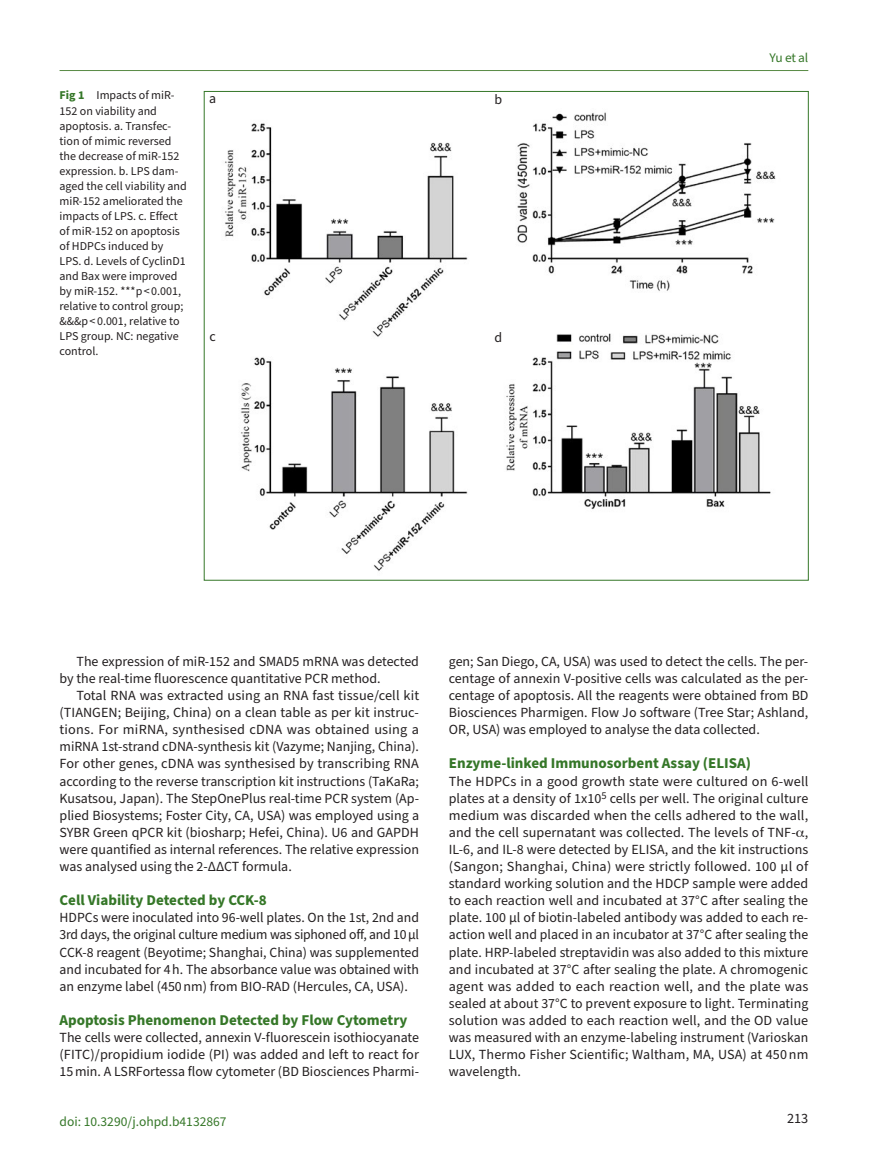
<style>
.page{position:relative;width:878px;height:1175px;background:#fff}
.page>*{position:absolute;margin:0;border:0;box-sizing:border-box;transform-origin:0 0}
.t1{font:700 15px "Source Sans Pro";color:#357728}
.t2{font:14.25px "Source Sans Pro";color:#231f20}
.t3{font:13.95px/17.1px "Source Sans Pro";color:#231f20;text-align:justify}
.t4{font:13.5px "Source Sans Pro";color:#357728}
.t5{font:13.05px "Source Sans Pro";color:#357728}
.t6{font:12px/15px "Source Sans Pro";color:#231f20}
.s1{font-weight:700;color:#357728}
</style>
<div class="page">
<hr style="left:60px;top:70px;width:748px;height:1px;background:#598b45">
<img style="left:225px;top:112px;width:551px;height:459px">
<p class="t6" style="left:60px;top:88px;width:129px"><span class="s1">Fig 1</span> Impacts of miR-<br>152 on viability and apoptosis. a. Transfec&shy;tion of mimic reversed the decrease of miR-152 expression. b. LPS dam&shy;aged the cell viability and miR-152 ameliorated the impacts of LPS. c. Effect of miR-152 on apoptosis of HDPCs induced by<br>LPS. d. Levels of CyclinD1 and Bax were improved by miR-152. ***p &lt; 0.001, relative to control group; &amp;&amp;&amp;p &lt; 0.001, relative to<br>LPS group. NC: negative control.</p>
<p class="t3" style="left:209px;top:91px;width:9px">a</p>
<p class="t3" style="left:210px;top:329px;width:8px">c</p>
<p class="t3" style="left:494px;top:91px;width:9px">b</p>
<p class="t3" style="left:494px;top:329px;width:9px">d</p>
<p class="t5" style="left:769px;top:49px;width:40px">Yu et al</p>
<p class="t3" style="left:60px;top:653px;width:361px;text-indent:17px">The expression of miR-152 and SMAD5 mRNA was detected by the real-time fluorescence quantitative PCR method.</p>
<p class="t3" style="left:60px;top:687px;width:361px;text-indent:17px">Total RNA was extracted using an RNA fast tissue/cell kit (TIANGEN; Beijing, China) on a clean table as per kit instruc&shy;tions. For miRNA, synthesised cDNA was obtained using a miRNA 1st-strand cDNA-synthesis kit (Vazyme; Nanjing, China).<br>For other genes, cDNA was synthesised by transcribing RNA according to the reverse transcription kit instructions (TaKaRa; Kusatsou, Japan). The StepOnePlus real-time PCR system (Ap&shy;plied Biosystems; Foster City, CA, USA) was employed using a SYBR Green qPCR kit (biosharp; Hefei, China). U6 and GAPDH were quantified as internal references. The relative expression was analysed using the 2-∆∆CT formula.</p>
<p class="t1" style="left:60px;top:890px;width:209px">Cell Viability Detected by CCK-8</p>
<p class="t3" style="left:60px;top:909px;width:361px">HDPCs were inoculated into 96-well plates. On the 1st, 2nd and 3rd days, the original culture medium was siphoned off, and 10 µl CCK-8 reagent (Beyotime; Shanghai, China) was supplemented and incubated for 4 h. The absorbance value was obtained with an enzyme label (450 nm) from BIO-RAD (Hercules, CA, USA).</p>
<p class="t1" style="left:60px;top:1009px;width:349px">Apoptosis Phenomenon Detected by Flow Cytometry</p>
<p class="t3" style="left:60px;top:1029px;width:361px">The cells were collected, annexin V-fluorescein isothiocyanate (FITC)/propidium iodide (PI) was added and left to react for 15 min. A LSRFortessa flow cytometer (BD Biosciences Pharmi-</p>
<p class="t3" style="left:449px;top:653px;width:361px">gen; San Diego, CA, USA) was used to detect the cells. The per&shy;centage of annexin V-positive cells was calculated as the per&shy;centage of apoptosis. All the reagents were obtained from BD Biosciences Pharmigen. Flow Jo software (Tree Star; Ashland, OR, USA) was employed to analyse the data collected.</p>
<p class="t1" style="left:449px;top:753px;width:304px">Enzyme-linked Immunosorbent Assay (ELISA)</p>
<p class="t3" style="left:449px;top:772px;width:361px">The HDPCs in a good growth state were cultured on 6-well plates at a density of 1x10<sup>5</sup> cells per well. The original culture medium was discarded when the cells adhered to the wall, and the cell supernatant was collected. The levels of TNF- , IL-6, and IL-8 were detected by ELISA, and the kit instructions (Sangon; Shanghai, China) were strictly followed. 100 μl of standard working solution and the HDCP sample were added to each reaction well and incubated at 37°C after sealing the plate. 100 μl of biotin-labeled antibody was added to each re&shy;action well and placed in an incubator at 37°C after sealing the plate. HRP-labeled streptavidin was also added to this mixture and incubated at 37°C after sealing the plate. A chromogenic agent was added to each reaction well, and the plate was sealed at about 37°C to prevent exposure to light. Terminating solution was added to each reaction well, and the OD value was measured with an enzyme-labeling instrument (Varioskan LUX, Thermo Fisher Scientific; Waltham, MA, USA) at 450 nm wavelength.</p>
<p class="t4" style="left:60px;top:1112px;width:168px">doi: 10.3290/j.ohpd.b4132867</p>
<p class="t2" style="left:787px;top:1108px;width:23px">213</p>
</div>
